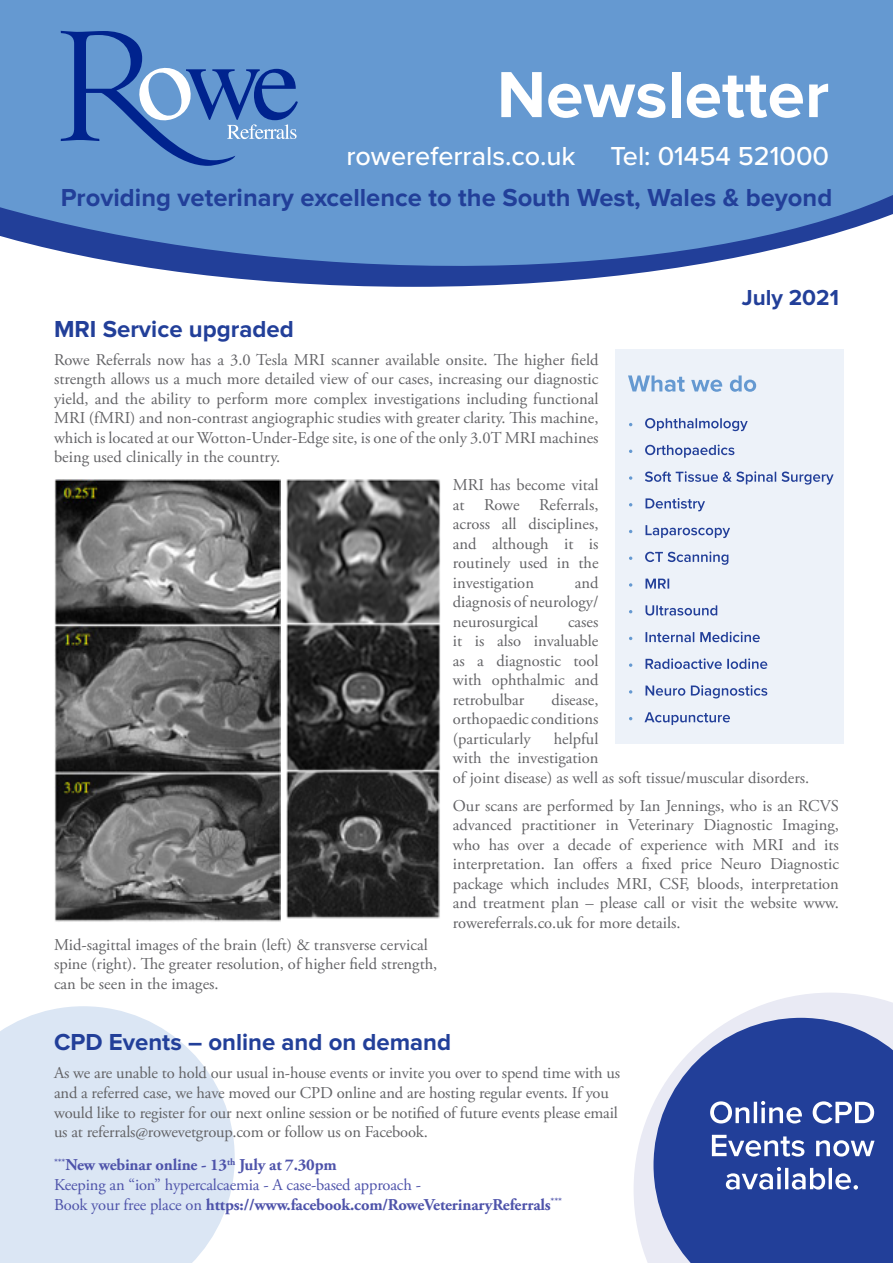
<style>
.page{position:relative;width:893px;height:1263px;background:#fff}
.page>*{position:absolute;margin:0;border:0;box-sizing:border-box;transform-origin:0 0}
.t1{font:700 67.5px "Proxima Nova";color:#fff}
.t2{font:500 27px "Proxima Nova";color:#fff}
.t3{font:700 25.5px "Proxima Nova";color:#223f99}
.t4{font:700 24px "Proxima Nova";color:#223f99}
.t5{font:700 22.5px "Proxima Nova";color:#223f99}
.t6{font:16.5px/19.5px "Adobe Garamond Pro";color:#636366;text-align:justify}
.t7{font:700 16.5px/19.8px "Adobe Garamond Pro";letter-spacing:-.01em;color:#4e53aa}
.s1{font-weight:400}
</style>
<div class="page">
<svg style="left:634px;top:993px;width:259px;height:270px"></svg>
<svg style="left:653px;top:1018px;width:240px;height:245px;background:#415aa7"></svg>
<div style="left:615px;top:349px;width:229px;height:394px;background:#edf2f9"></div>
<svg style="left:0;top:0;width:893px;height:283px;background:#6998cf"></svg>
<svg style="left:61px;top:31px;width:237px;height:135px;background:#5988c7"></svg>
<svg style="left:0;top:1006px;width:235px;height:257px;background:#dfe8f5"></svg>
<svg style="left:726px;top:1167px;width:132px;height:22px"></svg>
<svg style="left:712px;top:1135px;width:162px;height:21px"></svg>
<svg style="left:710px;top:1101px;width:164px;height:22px"></svg>
<svg style="left:644px;top:712px;width:86px;height:13px"></svg>
<svg style="left:645px;top:685px;width:122px;height:13px"></svg>
<svg style="left:629px;top:690px;width:3px;height:4px"></svg>
<svg style="left:645px;top:658px;width:122px;height:11px"></svg>
<svg style="left:629px;top:663px;width:3px;height:4px"></svg>
<svg style="left:645px;top:632px;width:115px;height:10px"></svg>
<svg style="left:645px;top:605px;width:72px;height:10px"></svg>
<svg style="left:645px;top:579px;width:24px;height:10px"></svg>
<svg style="left:629px;top:583px;width:3px;height:4px"></svg>
<svg style="left:645px;top:551px;width:83px;height:14px"></svg>
<svg style="left:645px;top:525px;width:85px;height:13px"></svg>
<svg style="left:645px;top:498px;width:60px;height:13px"></svg>
<svg style="left:645px;top:471px;width:189px;height:14px"></svg>
<svg style="left:629px;top:476px;width:3px;height:4px"></svg>
<svg style="left:645px;top:445px;width:89px;height:13px"></svg>
<svg style="left:645px;top:418px;width:103px;height:13px"></svg>
<svg style="left:628px;top:375px;width:128px;height:17px"></svg>
<img style="left:54px;top:479px;width:226px;height:443px">
<img style="left:287px;top:479px;width:153px;height:440px">
<p class="t1" style="left:497px;top:56px;width:334px">Newsletter</p>
<p class="t2" style="left:346px;top:136px;width:231px">rowereferrals.co.uk</p>
<p class="t2" style="left:610px;top:136px;width:220px">Tel: 01454 521000</p>
<p class="t3" style="left:61px;top:183px;width:773px">Providing veterinary excellence to the South West, Wales &amp; beyond</p>
<p class="t5" style="left:742px;top:284px;width:99px">July 2021</p>
<p class="t4" style="left:54px;top:315px;width:241px">MRI Service upgraded</p>
<p class="t6" style="left:54px;top:350px;width:546px">Rowe Referrals now has a 3.0 Tesla MRI scanner available onsite. The higher field strength allows us a much more detailed view of our cases, increasing our diagnostic yield, and the ability to perform more complex investigations including functional MRI (fMRI) and non-contrast angiographic studies with greater clarity. This machine, which is located at our Wotton-Under-Edge site, is one of the only 3.0T MRI machines being used clinically in the country.</p>
<p class="t6" style="left:453px;top:476px;width:147px">MRI has become vital at Rowe Referrals, across all disciplines, and although it is routinely used in the investigation</p>
<p class="t6" style="left:453px;top:573px;width:147px;text-indent:122px">and diagnosis of neurology/ neurosurgical</p>
<p class="t6" style="left:453px;top:612px;width:147px;text-indent:115px">cases it is also invaluable as a diagnostic tool with ophthalmic and retrobulbar</p>
<p class="t6" style="left:453px;top:690px;width:147px;text-indent:98px">disease, orthopaedic conditions (particularly</p>
<p class="t6" style="left:453px;top:729px;width:358px;text-align:left;text-indent:101px">helpful<br>with the investigation<br>of joint disease) as well as soft tissue/muscular disorders.</p>
<p class="t6" style="left:453px;top:796px;width:388px">Our scans are performed by Ian Jennings, who is an RCVS advanced practitioner in Veterinary Diagnostic Imaging, who has over a decade of experience with MRI and its interpretation. Ian offers a fixed price Neuro Diagnostic package which includes MRI, CSF, bloods, interpretation and treatment plan – please call or visit the website www. rowereferrals.co.uk for more details.</p>
<p class="t6" style="left:54px;top:935px;width:385px;text-align:left">Mid-sagittal images of the brain (left) &amp; transverse cervical spine (right). The greater resolution, of higher field strength, can be seen in the images.</p>
<p class="t4" style="left:54px;top:1028px;width:399px">CPD Events – online and on demand</p>
<p class="t6" style="left:54px;top:1063px;width:568px;text-align:left">As we are unable to hold our usual in-house events or invite you over to spend time with us and a referred case, we have moved our CPD online and are hosting regular events. If you would like to register for our next online session or be notified of future events please email us at referrals@rowevetgroup.com or follow us on Facebook.</p>
<p class="t7" style="left:54px;top:1155px;width:510px"><sup>***</sup>New webinar online - 13<sup>th</sup> July at 7.30pm<br><span class="s1">Keeping an “ion” hypercalcaemia - A case-based approach -<br>Book your free place on</span> https://www.facebook.com/RoweVeterinaryReferrals<sup>***</sup></p>
</div>
